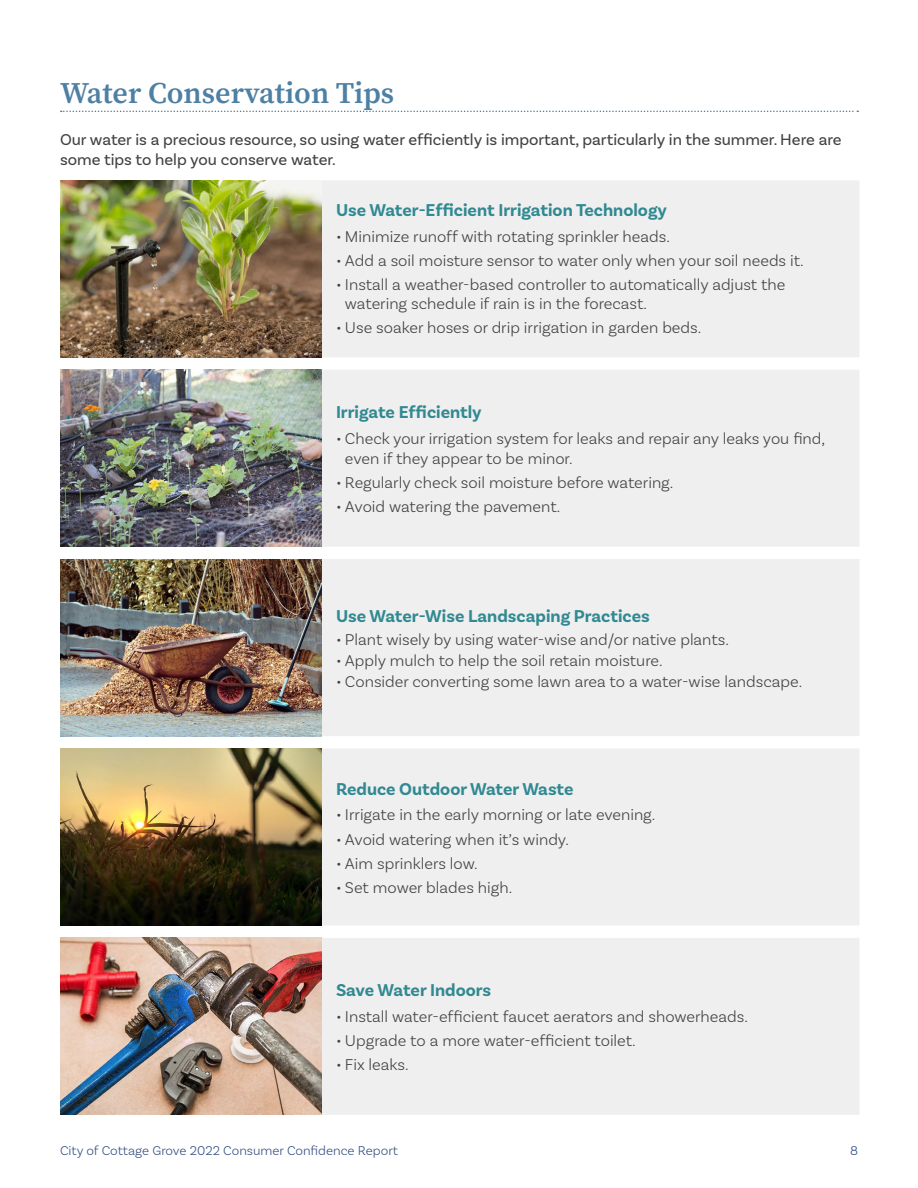
<style>
.page{position:relative;width:918px;height:1188px;background:#fff}
.page>*{position:absolute;margin:0;border:0;box-sizing:border-box;transform-origin:0 0}
.t1{font:600 30px "Source Serif Pro";color:#4d80a3}
.t2{font:700 18px "Basic Sans";color:#318991}
.t3{font:300 16.5px/19.5px "Basic Sans";color:#414042}
.t4{font:16.5px/19.8px "Basic Sans";color:#414042}
.t5{font:300 13.5px "Basic Sans";color:#355183}
</style>
<div class="page">
<div style="left:321px;top:180px;width:538px;height:935px;background:#efeff0"></div>
<img style="left:60px;top:180px;width:261px;height:177px">
<img style="left:60px;top:370px;width:261px;height:177px">
<img style="left:60px;top:559px;width:261px;height:177px">
<img style="left:60px;top:748px;width:261px;height:177px">
<img style="left:60px;top:938px;width:261px;height:177px">
<svg style="left:61px;top:111px;width:797px;height:1px"></svg>
<h1 class="t1" style="left:60px;top:73px;width:336px">Water Conservation Tips</h1>
<p class="t4" style="left:60px;top:130px;width:783px">Our water is a precious resource, so using water efficiently is important, particularly in the summer. Here are some tips to help you conserve water.</p>
<p class="t2" style="left:336px;top:199px;width:333px">Use Water-Efficient Irrigation Technology</p>
<p class="t3" style="left:336px;top:226px;width:335px">• Minimize runoff with rotating sprinkler heads.</p>
<p class="t3" style="left:336px;top:250px;width:469px">• Add a soil moisture sensor to water only when your soil needs it.</p>
<p class="t3" style="left:345px;top:274px;width:442px;text-indent:-9px">• Install a weather-based controller to automatically adjust the watering schedule if rain is in the forecast.</p>
<p class="t3" style="left:336px;top:318px;width:367px">• Use soaker hoses or drip irrigation in garden beds.</p>
<p class="t2" style="left:336px;top:402px;width:147px">Irrigate Efficiently</p>
<p class="t3" style="left:345px;top:429px;width:482px;text-indent:-9px">• Check your irrigation system for leaks and repair any leaks you find, even if they appear to be minor.</p>
<p class="t3" style="left:336px;top:472px;width:339px">• Regularly check soil moisture before watering.</p>
<p class="t3" style="left:336px;top:496px;width:226px">• Avoid watering the pavement.</p>
<p class="t2" style="left:336px;top:605px;width:315px">Use Water-Wise Landscaping Practices</p>
<p class="t3" style="left:336px;top:629px;width:394px">• Plant wisely by using water-wise and/or native plants.</p>
<p class="t3" style="left:336px;top:650px;width:328px">• Apply mulch to help the soil retain moisture.</p>
<p class="t3" style="left:336px;top:671px;width:468px">• Consider converting some lawn area to a water-wise landscape.</p>
<p class="t2" style="left:336px;top:778px;width:239px">Reduce Outdoor Water Waste</p>
<p class="t3" style="left:336px;top:805px;width:321px">• Irrigate in the early morning or late evening.</p>
<p class="t3" style="left:336px;top:829px;width:234px">• Avoid watering when it’s windy.</p>
<p class="t3" style="left:336px;top:853px;width:143px">• Aim sprinklers low.</p>
<p class="t3" style="left:336px;top:877px;width:178px">• Set mower blades high.</p>
<p class="t2" style="left:336px;top:979px;width:157px">Save Water Indoors</p>
<p class="t3" style="left:336px;top:1006px;width:413px">• Install water-efficient faucet aerators and showerheads.</p>
<p class="t3" style="left:336px;top:1030px;width:301px">• Upgrade to a more water-efficient toilet.</p>
<p class="t3" style="left:336px;top:1054px;width:74px">• Fix leaks.</p>
<p class="t5" style="left:60px;top:1143px;width:340px">City of Cottage Grove 2022 Consumer Confidence Report</p>
<p class="t5" style="left:850px;top:1143px;width:9px">8</p>
</div>
